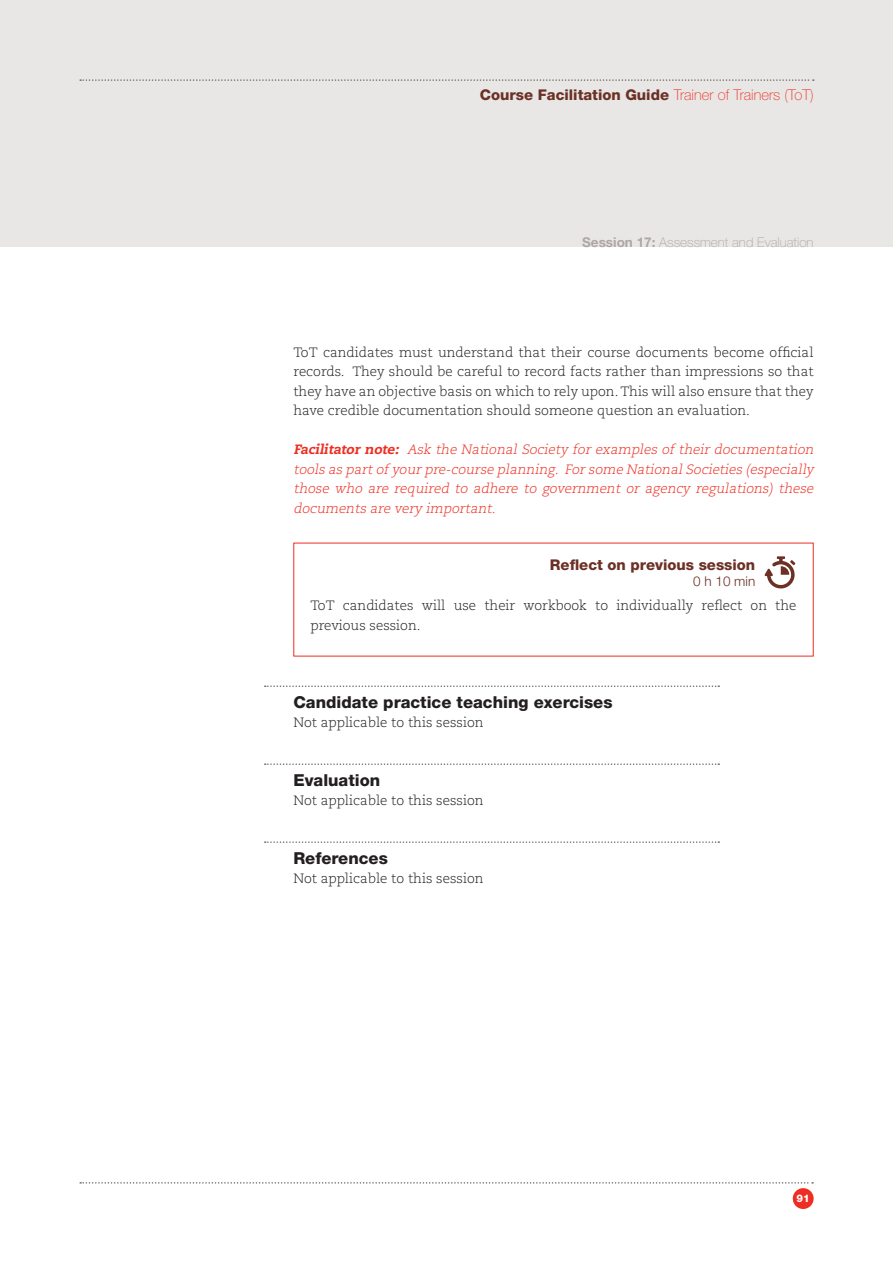
<style>
.page{position:relative;width:893px;height:1263px;background:#fff}
.page>*{position:absolute;margin:0;border:0;box-sizing:border-box;transform-origin:0 0}
.t1{font:800 16.5px "Helvetica Neue LT Std";color:#231f20}
.t2{font:800 14.85px "Helvetica Neue LT Std";color:#6c3025}
.t3{font:300 13.5px/19.5px "Caecilia LT Std";color:#231f20;text-align:justify}
.t4{font:italic 300 13.5px/19.5px "Caecilia LT Std";color:#ee2e22}
.t5{font:100 13.5px "Helvetica Neue LT Std";color:#aea6a4}
.t6{font:300 13.5px "Helvetica Neue LT Std";color:#6c3025}
.t7{font:800 10.5px "Helvetica Neue LT Std";color:#fff}
.s1{font-weight:100;color:#ee2e22}
.s2{font-weight:700}
.s3{font-weight:800}
</style>
<div class="page">
<div style="left:0;top:0;width:893px;height:247px;background:#e8e7e5"></div>
<svg style="left:80px;top:79px;width:734px;height:2px"></svg>
<svg style="left:80px;top:1182px;width:733px;height:1px"></svg>
<div style="left:793px;top:1188px;width:21px;height:21px;background:#ee2e22;border-radius:50%"></div>
<svg style="left:265px;top:685px;width:454px;height:2px"></svg>
<svg style="left:265px;top:763px;width:454px;height:2px"></svg>
<svg style="left:265px;top:841px;width:454px;height:2px"></svg>
<svg style="left:764px;top:556px;width:31px;height:33px"></svg>
<p class="t2" style="left:480px;top:86px;width:335px">Course Facilitation Guide <span class="s1">Trainer of Trainers (ToT)</span></p>
<p class="t5" style="left:582px;top:234px;width:233px"><span class="s2">Session 17:</span> Assessment and Evaluation</p>
<p class="t3" style="left:293px;top:343px;width:522px">ToT candidates must understand that their course documents become official records. They should be careful to record facts rather than impressions so that they have an objective basis on which to rely upon. This will also ensure that they have credible documentation should someone question an evaluation.</p>
<p class="t4" style="left:293px;top:440px;width:524px"><span class="s3">Facilitator note:</span> Ask the National Society for examples of their documentation tools as part of your pre-course planning. For some NationalSocieties (especially those who are required to adhere to government or agency regulations) these documents are very important.</p>
<p class="t2" style="left:550px;top:556px;width:207px">Reflect on previous session</p>
<p class="t6" style="left:693px;top:573px;width:64px">0 h 10 min</p>
<p class="t3" style="left:310px;top:596px;width:488px">ToT candidates will use their workbook to individually reflect on the previous session.</p>
<p class="t1" style="left:293px;top:692px;width:321px">Candidate practice teaching exercises</p>
<p class="t3" style="left:293px;top:713px;width:192px">Not applicable to this session</p>
<p class="t1" style="left:293px;top:770px;width:88px">Evaluation</p>
<p class="t3" style="left:293px;top:791px;width:192px">Not applicable to this session</p>
<p class="t1" style="left:293px;top:848px;width:96px">References</p>
<p class="t3" style="left:293px;top:869px;width:192px">Not applicable to this session</p>
<p class="t7" style="left:797px;top:1192px;width:15px">91</p>
</div>
